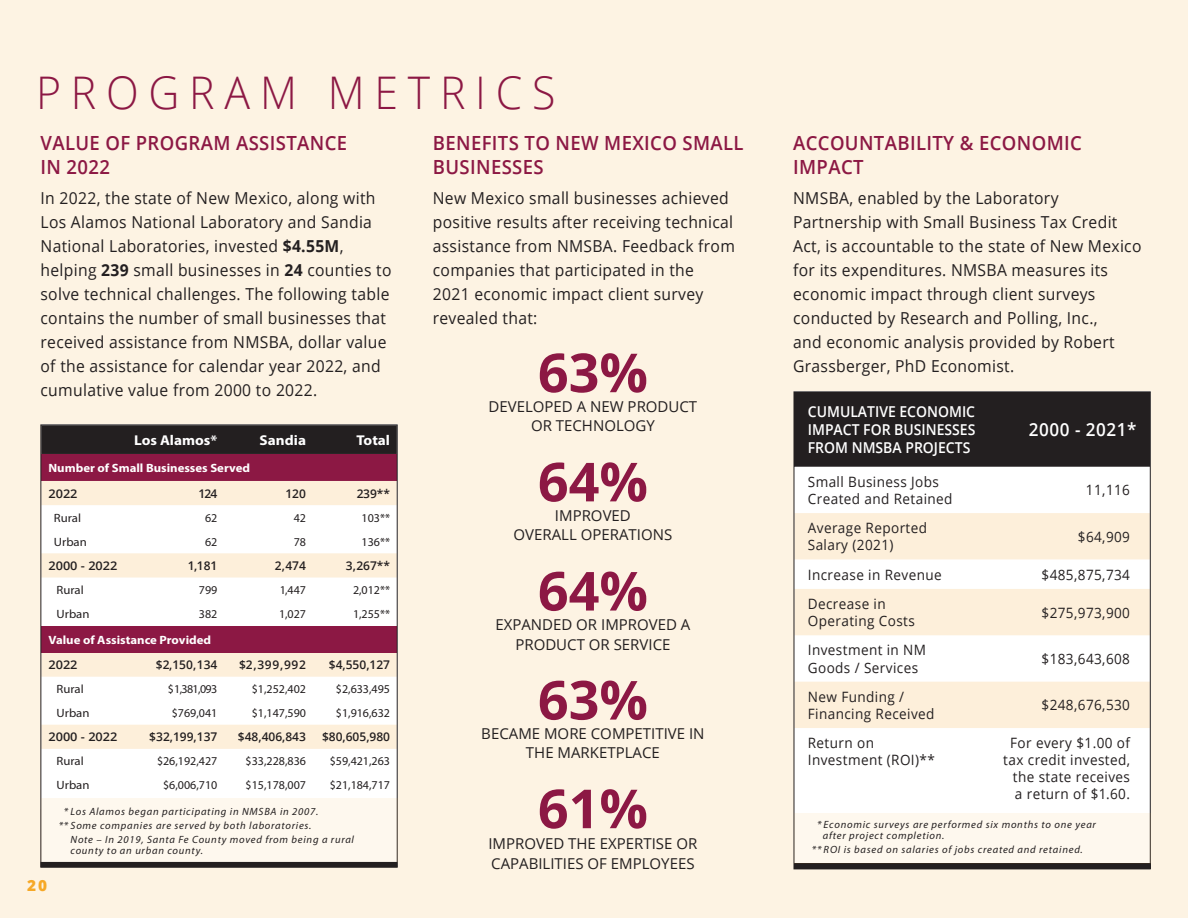
<style>
.page{position:relative;width:1188px;height:918px;background:#fdf3e3}
.page>*{position:absolute;margin:0;border:0;box-sizing:border-box;transform-origin:0 0}
.t1{font:700 53.85px "Open Sans";color:#8c1844}
.Body{font:300 45px "Open Sans";letter-spacing:.23em;color:#8c1844;scale:.95 1}
.Body-2{font:600 19.5px/24px "Open Sans";letter-spacing:.02em;color:#8c1844;scale:.95 1}
.t2{font:600 18px "Open Sans";letter-spacing:.03em;color:#fff;scale:.95 1}
.Body-3{font:16.5px/24px "Open Sans";letter-spacing:.02em;color:#231f20;scale:.95 1}
.t3{font:800 15.3px "Open Sans";color:#f6a827}
.t4{font:15px/19.4px "Open Sans";color:#231f20;text-align:center}
.t5{font:600 15px/18px "Open Sans";color:#fff;text-align:justify;scale:.93 1}
.t6{font:14.25px/17.1px "Open Sans";letter-spacing:.03em;color:#231f20;scale:.95 1}
.t7{font:700 14.25px "Myriad Pro";color:#fff;scale:1.06 1}
.t8{font:12px "Myriad Pro";color:#231f20}
.t9{font:600 12px "Open Sans";color:#231f20}
.t10{font:700 12px "Myriad Pro";color:#fff;scale:1.06 1}
.t11{font:12px "Myriad Pro";color:#231f20;scale:1.06 1}
.t12{font:600 12px "Open Sans";color:#231f20;scale:1.06 1}
.t13{font:italic 10.5px/10.5px "Myriad Pro";letter-spacing:.07em;color:#231f20}
.s1{font-weight:700}
</style>
<div class="page">
<div style="left:794px;top:392px;width:197px;height:75px;background:#231f20"></div>
<div style="left:991px;top:392px;width:159px;height:75px;background:#231f20"></div>
<div style="left:796px;top:467px;width:353px;height:46px;background:#fff"></div>
<svg style="left:796px;top:559px;width:353px;height:123px;fill:#fff"></svg>
<div style="left:796px;top:728px;width:353px;height:81px;background:#fff"></div>
<div style="left:794px;top:864px;width:356px;height:5px;background:#231f20"></div>
<div style="left:41px;top:425px;width:356px;height:442px;background:#fff"></div>
<div style="left:42px;top:427px;width:354px;height:27px;background:#231f20"></div>
<div style="left:41px;top:454px;width:356px;height:27px;background:#8c1844"></div>
<svg style="left:42px;top:481px;width:354px;height:268px"></svg>
<div style="left:41px;top:626px;width:356px;height:27px;background:#8c1844"></div>
<div style="left:41px;top:798px;width:357px;height:64px;background:#fef8ee"></div>
<div style="left:40px;top:862px;width:357px;height:5px;border:2px solid #231f20"></div>
<div style="left:794px;top:813px;width:356px;height:51px;background:#fef8ee"></div>
<p class="Body" style="left:36px;top:62px;width:548px">PROGRAM METRICS</p>
<p class="Body-2" style="left:41px;top:130px;width:324px">VALUE OF PROGRAM ASSISTANCE<br>IN 2022</p>
<p class="Body-2" style="left:793px;top:130px;width:305px">ACCOUNTABILITY &amp; ECONOMIC<br>IMPACT</p>
<p class="Body-2" style="left:433px;top:130px;width:329px">BENEFITS TO NEW MEXICO SMALL<br>BUSINESSES</p>
<p class="Body-3" style="left:433px;top:186px;width:320px">New Mexico small businesses achieved positive results after receiving technical assistance from NMSBA. Feedback from companies that participated in the<br>2021 economic impact client survey revealed that:</p>
<p class="Body-3" style="left:41px;top:186px;width:371px">In 2022, the state of New Mexico, along with Los Alamos National Laboratory and Sandia National Laboratories, invested <span class="s1">$4.55M</span>, helping <span class="s1">239</span> small businesses in <span class="s1">24</span> counties to solve technical challenges. The following table contains the number of small businesses that received assistance from NMSBA, dollar value of the assistance for calendar year 2022, and cumulative value from 2000 to 2022.</p>
<p class="Body-3" style="left:793px;top:186px;width:368px">NMSBA, enabled by the Laboratory Partnership with Small Business Tax Credit Act, is accountable to the state of New Mexico for its expenditures. NMSBA measures its economic impact through client surveys conducted by Research and Polling, Inc.,<br>and economic analysis provided by Robert Grassberger, PhD Economist.</p>
<p class="t5" style="left:808px;top:402px;width:182px">CUMULATIVE ECONOMIC IMPACT FOR BUSINESSES FROM NMSBA PROJECTS</p>
<p class="t1" style="left:538px;top:335px;width:112px">63%</p>
<p class="t4" style="left:531px;top:416px;width:125px">OR TECHNOLOGY</p>
<p class="t4" style="left:489px;top:396px;width:210px">DEVELOPED A NEW PRODUCT</p>
<p class="t2" style="left:1029px;top:417px;width:115px">2000 - 2021*</p>
<p class="t7" style="left:134px;top:431px;width:80px">Los Alamos*</p>
<p class="t7" style="left:260px;top:431px;width:45px">Sandia</p>
<p class="t7" style="left:357px;top:431px;width:33px">Total</p>
<p class="t10" style="left:48px;top:460px;width:192px">Number of Small Businesses Served</p>
<p class="t12" style="left:48px;top:485px;width:29px">2022</p>
<p class="t9" style="left:199px;top:485px;width:20px">124</p>
<p class="t9" style="left:285px;top:485px;width:22px">120</p>
<p class="t9" style="left:357px;top:485px;width:35px">239**</p>
<p class="t11" style="left:54px;top:511px;width:27px">Rural</p>
<p class="t8" style="left:205px;top:511px;width:14px">62</p>
<p class="t8" style="left:294px;top:511px;width:14px">42</p>
<p class="t8" style="left:362px;top:511px;width:30px">103**</p>
<p class="t11" style="left:54px;top:535px;width:33px">Urban</p>
<p class="t8" style="left:205px;top:535px;width:14px">62</p>
<p class="t8" style="left:294px;top:535px;width:14px">78</p>
<p class="t8" style="left:362px;top:535px;width:30px">136**</p>
<p class="t12" style="left:48px;top:557px;width:67px">2000 - 2022</p>
<p class="t9" style="left:188px;top:557px;width:31px">1,181</p>
<p class="t9" style="left:275px;top:557px;width:33px">2,474</p>
<p class="t9" style="left:346px;top:557px;width:46px">3,267**</p>
<p class="t11" style="left:57px;top:583px;width:27px">Rural</p>
<p class="t8" style="left:199px;top:583px;width:20px">799</p>
<p class="t8" style="left:280px;top:583px;width:28px">1,447</p>
<p class="t8" style="left:353px;top:583px;width:39px">2,012**</p>
<p class="t11" style="left:57px;top:607px;width:33px">Urban</p>
<p class="t8" style="left:199px;top:607px;width:20px">382</p>
<p class="t8" style="left:279px;top:607px;width:28px">1,027</p>
<p class="t8" style="left:353px;top:607px;width:39px">1,255**</p>
<p class="t10" style="left:48px;top:632px;width:155px">Value of Assistance Provided</p>
<p class="t12" style="left:48px;top:657px;width:29px">2022</p>
<p class="t9" style="left:156px;top:657px;width:63px">$2,150,134</p>
<p class="t9" style="left:239px;top:657px;width:68px">$2,399,992</p>
<p class="t9" style="left:329px;top:657px;width:63px">$4,550,127</p>
<p class="t11" style="left:57px;top:683px;width:27px">Rural</p>
<p class="t8" style="left:168px;top:683px;width:51px">$1,381,093</p>
<p class="t8" style="left:252px;top:683px;width:56px">$1,252,402</p>
<p class="t8" style="left:336px;top:683px;width:56px">$2,633,495</p>
<p class="t11" style="left:57px;top:707px;width:33px">Urban</p>
<p class="t8" style="left:172px;top:707px;width:47px">$769,041</p>
<p class="t8" style="left:252px;top:707px;width:56px">$1,147,590</p>
<p class="t8" style="left:336px;top:707px;width:56px">$1,916,632</p>
<p class="t12" style="left:48px;top:729px;width:67px">2000 - 2022</p>
<p class="t9" style="left:149px;top:729px;width:70px">$32,199,137</p>
<p class="t9" style="left:238px;top:729px;width:70px">$48,406,843</p>
<p class="t9" style="left:322px;top:729px;width:70px">$80,605,980</p>
<p class="t11" style="left:57px;top:755px;width:27px">Rural</p>
<p class="t8" style="left:157px;top:755px;width:62px">$26,192,427</p>
<p class="t8" style="left:246px;top:755px;width:62px">$33,228,836</p>
<p class="t8" style="left:330px;top:755px;width:62px">$59,421,263</p>
<p class="t11" style="left:57px;top:779px;width:33px">Urban</p>
<p class="t8" style="left:163px;top:779px;width:56px">$6,006,710</p>
<p class="t8" style="left:246px;top:779px;width:62px">$15,178,007</p>
<p class="t8" style="left:330px;top:779px;width:62px">$21,184,717</p>
<p class="t13" style="left:64px;top:806px;width:256px">* Los Alamos began participating in NMSBA in 2007.</p>
<p class="t13" style="left:59px;top:820px;width:254px">** Some companies are served by both laboratories.</p>
<p class="t13" style="left:71px;top:835px;width:285px">Note – In 2019, Santa Fe County moved from being a rural</p>
<p class="t13" style="left:71px;top:845px;width:134px">county to an urban county.</p>
<p class="t1" style="left:538px;top:444px;width:112px">64%</p>
<p class="t4" style="left:514px;top:506px;width:160px">IMPROVED<br>OVERALL OPERATIONS</p>
<p class="t6" style="left:808px;top:473px;width:154px">Small Business Jobs<br>Created and Retained</p>
<p class="t6" style="left:1086px;top:481px;width:48px">11,116</p>
<p class="t6" style="left:808px;top:519px;width:127px">Average Reported<br>Salary (2021)</p>
<p class="t6" style="left:1078px;top:528px;width:56px">$64,909</p>
<p class="t6" style="left:808px;top:565px;width:142px">Increase in Revenue</p>
<p class="t6" style="left:1042px;top:566px;width:95px">$485,875,734</p>
<p class="t6" style="left:808px;top:595px;width:114px">Decrease in<br>Operating Costs</p>
<p class="t6" style="left:1042px;top:604px;width:95px">$275,973,900</p>
<p class="t6" style="left:808px;top:641px;width:126px">Investment in NM<br>Goods / Services</p>
<p class="t6" style="left:1042px;top:650px;width:95px">$183,643,608</p>
<p class="t6" style="left:808px;top:688px;width:135px">New Funding /<br>Financing Received</p>
<p class="t6" style="left:1042px;top:696px;width:95px">$248,676,530</p>
<p class="t6" style="left:808px;top:734px;width:135px">Return on<br>Investment (ROI)**</p>
<p class="t6" style="left:1003px;top:734px;width:135px;text-align:right">For every $1.00 of tax credit invested, the state receives a return of $1.60.</p>
<p class="t1" style="left:538px;top:553px;width:112px">64%</p>
<p class="t4" style="left:515px;top:634px;width:157px">PRODUCT OR SERVICE</p>
<p class="t4" style="left:495px;top:615px;width:197px">EXPANDED OR IMPROVED A</p>
<p class="t1" style="left:538px;top:662px;width:112px">63%</p>
<p class="t4" style="left:526px;top:743px;width:135px">THE MARKETPLACE</p>
<p class="t4" style="left:481px;top:723px;width:225px">BECAME MORE COMPETITIVE IN</p>
<h1 class="t1" style="left:538px;top:771px;width:112px">61%</h1>
<p class="t4" style="left:491px;top:853px;width:205px">CAPABILITIES OF EMPLOYEES</p>
<p class="t13" style="left:823px;top:820px;width:275px;text-indent:-6px">* Economic surveys are performed six months to one year after project completion.</p>
<p class="t13" style="left:812px;top:845px;width:272px">** ROI is based on salaries of jobs created and retained.</p>
<p class="t4" style="left:488px;top:834px;width:210px">IMPROVED THE EXPERTISE OR</p>
<p class="t3" style="left:27px;top:874px;width:22px">20</p>
</div>
